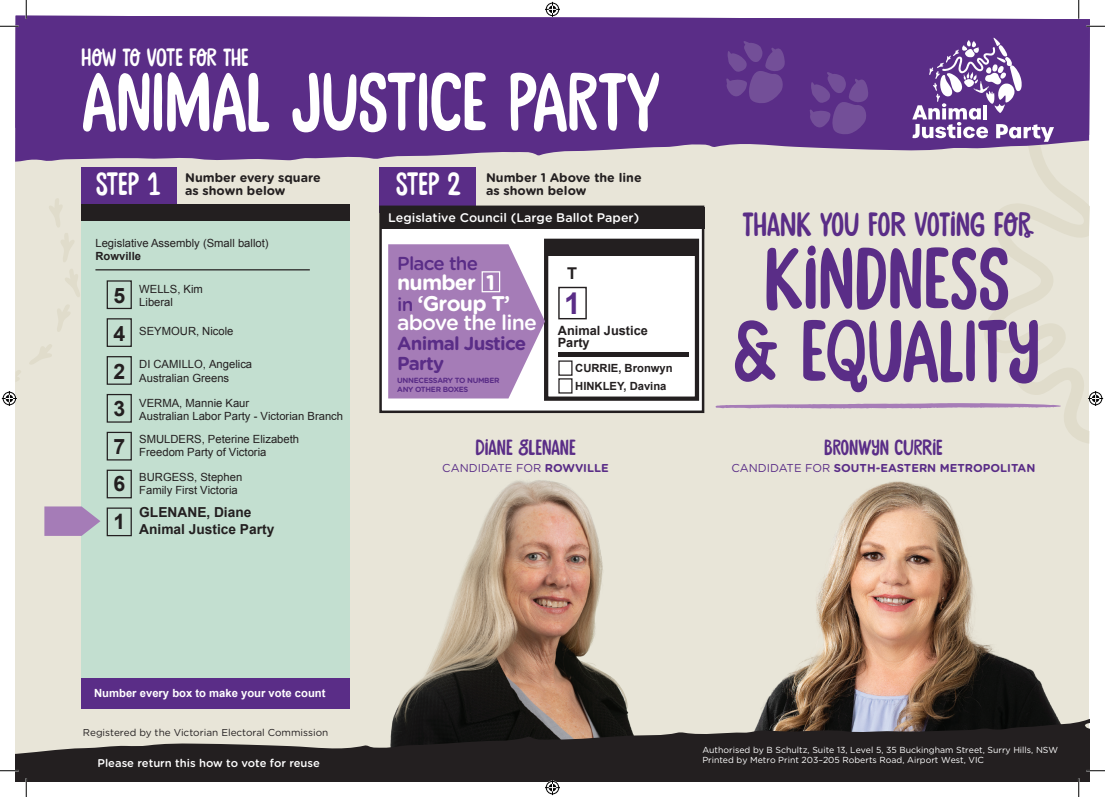
<style>
.page{position:relative;width:1105px;height:797px;background:#fff}
.page>*{position:absolute;margin:0;border:0;box-sizing:border-box;transform-origin:0 0}
.t1{font:86.25px "Stick A Round";color:#5a2d87}
.t2{font:81.88px "Stick A Round";color:#fff}
.t3{font:33.75px "Stick A Round";letter-spacing:-.02em;color:#5a2d87}
.t4{font:32px "Stick A Round";color:#fff}
.t5{font:700 30px "Arial";color:#5a2d87}
.t6{font:25px "Stick A Round";letter-spacing:-.015em;color:#fff}
.t7{font:21.88px "Stick A Round";color:#5a2d87}
.t8{font:700 21.25px/20px "Gotham Rounded";letter-spacing:-.04em;color:#fff}
.t9{font:700 21.25px/37.6px "Arial";color:#231f20}
.t10{font:700 18.75px/20px "Gotham Rounded";letter-spacing:-.04em;color:#5a2d87}
.t11{font:500 18.75px "Gotham Rounded";letter-spacing:-.04em;color:#5a2d87}
.t12{font:700 16.25px "Arial";color:#231f20}
.t13{font:700 13.75px/16.5px "Arial";color:#231f20}
.t14{font:700 12.75px/12.5px "Arial";color:#231f20}
.t15{font:700 12.5px/12.5px "Gotham Rounded";color:#231f20}
.t16{font:500 12.5px "Gotham Rounded";color:#fff}
.t17{font:700 11.5px "Gotham Rounded";color:#5a2d87}
.t18{font:11.5px "Gotham Rounded";color:#5a2d87}
.t19{font:11.25px/13.5px "Arial";color:#231f20}
.t20{font:700 11.25px/17.8px "Arial";color:#231f20}
.t21{font:700 11.25px "Arial";color:#fff}
.t22{font:500 11.25px "Gotham Rounded";color:#fff}
.t23{font:11.25px "Arial";color:#231f20}
.t24{font:10px "Gotham Rounded";color:#231f20}
.t25{font:8.75px/10.5px "Gotham Rounded";color:#fff}
.t26{font:700 7.5px/8.8px "Gotham Rounded";letter-spacing:-.04em;color:#5a2d87}
.s1{font-style:inherit}
.s2{font-weight:500;font-size:18.75px;color:#5a2d87}
.s3{font-weight:500}
.s4{font-weight:700}
.s5{font-weight:400}
</style>
<div class="page">
<div style="left:16px;top:24px;width:1073px;height:757px;background:#e8e5d8"></div>
<svg style="left:984px;top:172px;width:105px;height:271px"></svg>
<svg style="left:16px;top:135px;width:1073px;height:37px"></svg>
<div style="left:16px;top:16px;width:1073px;height:119px;background:#5a2d87"></div>
<svg style="left:16px;top:370px;width:5px;height:11px"></svg>
<svg style="left:29px;top:344px;width:23px;height:20px"></svg>
<svg style="left:57px;top:269px;width:23px;height:63px"></svg>
<svg style="left:49px;top:198px;width:25px;height:64px"></svg>
<img style="left:393px;top:480px;width:236px;height:238px">
<div style="left:81px;top:168px;width:96px;height:49px;background:#5a2d87"></div>
<div style="left:379px;top:168px;width:97px;height:45px;background:#5a2d87"></div>
<div style="left:81px;top:207px;width:269px;height:500px;background:#c3dfd0"></div>
<div style="left:81px;top:205px;width:269px;height:16px;background:#231f20"></div>
<div style="left:379px;top:205px;width:325px;height:208px;background:#fff;border:2px solid #231f20"></div>
<div style="left:107px;top:469px;width:25px;height:29px;border:1px solid #231f20"></div>
<div style="left:107px;top:507px;width:25px;height:29px;border:1px solid #231f20"></div>
<div style="left:107px;top:432px;width:25px;height:28px;border:1px solid #231f20"></div>
<div style="left:107px;top:394px;width:25px;height:28px;border:1px solid #231f20"></div>
<div style="left:107px;top:356px;width:25px;height:29px;border:1px solid #231f20"></div>
<div style="left:107px;top:318px;width:25px;height:29px;border:1px solid #231f20"></div>
<div style="left:107px;top:280px;width:25px;height:29px;border:1px solid #231f20"></div>
<hr style="left:95px;top:269px;width:215px;height:1px;background:#231f20">
<div style="left:544px;top:239px;width:155px;height:162px;border:4px solid #231f20"></div>
<div style="left:547px;top:241px;width:149px;height:15px;background:#231f20"></div>
<div style="left:558px;top:287px;width:29px;height:32px;border:1px solid #231f20"></div>
<div style="left:558px;top:352px;width:130px;height:5px;background:#231f20"></div>
<img style="left:760px;top:481px;width:298px;height:237px">
<svg style="left:16px;top:718px;width:1073px;height:63px;fill:#231f20"></svg>
<svg style="left:726px;top:41px;width:59px;height:63px;background:#673e8f"></svg>
<svg style="left:810px;top:72px;width:59px;height:63px;background:#673e8f"></svg>
<div style="left:81px;top:678px;width:269px;height:30px;background:#5a2d87"></div>
<svg style="left:388px;top:244px;width:157px;height:154px;background:#ae8abe"></svg>
<svg style="left:715px;top:403px;width:346px;height:6px"></svg>
<svg style="left:44px;top:506px;width:56px;height:30px"></svg>
<div style="left:558px;top:360px;width:14px;height:16px;border:1px solid #231f20"></div>
<div style="left:381px;top:208px;width:323px;height:21px;background:#231f20"></div>
<svg style="left:912px;top:38px;width:142px;height:104px;background:#7f5ca2"></svg>
<div style="left:482px;top:271px;width:18px;height:21px;border:1px solid #fff"></div>
<svg style="left:0;top:25px;width:19px;height:2px"></svg>
<svg style="left:1086px;top:25px;width:19px;height:2px"></svg>
<svg style="left:0;top:770px;width:19px;height:1px"></svg>
<svg style="left:1086px;top:770px;width:19px;height:1px"></svg>
<svg style="left:25px;top:0;width:2px;height:19px"></svg>
<svg style="left:25px;top:778px;width:2px;height:19px"></svg>
<svg style="left:1078px;top:0;width:1px;height:19px"></svg>
<svg style="left:1078px;top:778px;width:1px;height:19px"></svg>
<svg style="left:545px;top:2px;width:15px;height:15px"></svg>
<svg style="left:545px;top:780px;width:15px;height:15px"></svg>
<svg style="left:2px;top:391px;width:15px;height:15px"></svg>
<svg style="left:1088px;top:391px;width:15px;height:15px"></svg>
<h3 class="t6" style="left:81px;top:43px;width:169px">HOW TO VOTE FOR THE</h3>
<h2 class="t2" style="left:81px;top:56px;width:580px">ANIMAL JUSTICE PARTY</h2>
<h3 class="t4" style="left:96px;top:166px;width:66px">STEP 1</h3>
<p class="t15" style="left:185px;top:171px;width:137px">Number every square as shown below</p>
<p class="t15" style="left:486px;top:171px;width:157px">Number 1 Above the line as shown below</p>
<h3 class="t4" style="left:396px;top:166px;width:66px">STEP 2</h3>
<p class="t23" style="left:95px;top:235px;width:175px">Legislative Assembly (Small ballot)</p>
<p class="t20" style="left:95px;top:248px;width:47px">Rowville</p>
<h3 class="t9" style="left:113px;top:277px;width:13px">5</h3>
<h3 class="t9" style="left:113px;top:315px;width:13px">4</h3>
<h3 class="t9" style="left:113px;top:353px;width:13px">2</h3>
<h3 class="t9" style="left:113px;top:390px;width:13px">3</h3>
<h3 class="t9" style="left:113px;top:428px;width:13px">7</h3>
<h3 class="t9" style="left:113px;top:465px;width:13px">6<br>1</h3>
<p class="t19" style="left:139px;top:282px;width:65px">WELLS, Kim<br>Liberal</p>
<p class="t19" style="left:139px;top:324px;width:96px">SEYMOUR, Nicole</p>
<p class="t19" style="left:139px;top:358px;width:114px">DI CAMILLO, Angelica<br>Australian Greens</p>
<p class="t19" style="left:139px;top:396px;width:205px">VERMA, Mannie Kaur<br>Australian Labor Party <span class="s1">- Victorian Branch</span></p>
<p class="t19" style="left:139px;top:432px;width:161px">SMULDERS, Peterine Elizabeth<br>Freedom Party of Victoria</p>
<p class="t19" style="left:139px;top:470px;width:105px">BURGESS, Stephen<br>Family First Victoria</p>
<p class="t13" style="left:139px;top:505px;width:137px">GLENANE, Diane<br>Animal Justice Party</p>
<p class="t16" style="left:388px;top:209px;width:253px">Legislative Council (Large Ballot Paper)</p>
<h3 class="t11" style="left:397px;top:249px;width:82px">Place the</h3>
<h3 class="t8" style="left:397px;top:272px;width:141px">number 1<br><span class="s2">in</span> ‘Group T’ <span class="s3">above the line</span></h3>
<h3 class="t10" style="left:397px;top:333px;width:131px">Animal Justice<br>Party</h3>
<p class="t26" style="left:397px;top:375px;width:104px">UNNECESSARY TO NUMBER<br>ANY OTHER BOXES</p>
<h3 class="t12" style="left:567px;top:262px;width:11px">T</h3>
<h3 class="t5" style="left:564px;top:284px;width:18px">1</h3>
<p class="t14" style="left:558px;top:324px;width:92px">Animal Justice<br>Party</p>
<p class="t20" style="left:575px;top:359px;width:99px">CURRIE, Bronwyn<br>HINKLEY, Davina</p>
<h3 class="t7" style="left:475px;top:435px;width:102px">DIANE GLENANE</h3>
<p class="t18" style="left:442px;top:459px;width:168px">CANDIDATE FOR <span class="s4">ROWVILLE</span></p>
<h3 class="t3" style="left:742px;top:205px;width:290px">THANK YOU FOR VOTING FOR</h3>
<h1 class="t1" style="left:763px;top:230px;width:248px">KINDNESS</h1>
<h1 class="t1" style="left:733px;top:302px;width:305px">&amp; EQUALITY</h1>
<h3 class="t7" style="left:824px;top:435px;width:119px">BRONWYN CURRIE</h3>
<p class="t17" style="left:731px;top:459px;width:305px"><span class="s5">CANDIDATE FOR</span> SOUTH-EASTERN METROPOLITAN</p>
<p class="t21" style="left:94px;top:686px;width:233px">Number every box to make your vote count</p>
<p class="t24" style="left:83px;top:725px;width:247px">Registered by the Victorian Electoral Commission</p>
<p class="t22" style="left:98px;top:755px;width:224px">Please return this how to vote for reuse</p>
<p class="t25" style="left:702px;top:744px;width:357px">Authorised by B Schultz, Suite 13, Level 5, 35 Buckingham Street, Surry Hills, NSW<br>Printed by Metro Print 203–205 Roberts Road, Airport West, VIC</p>
</div>
